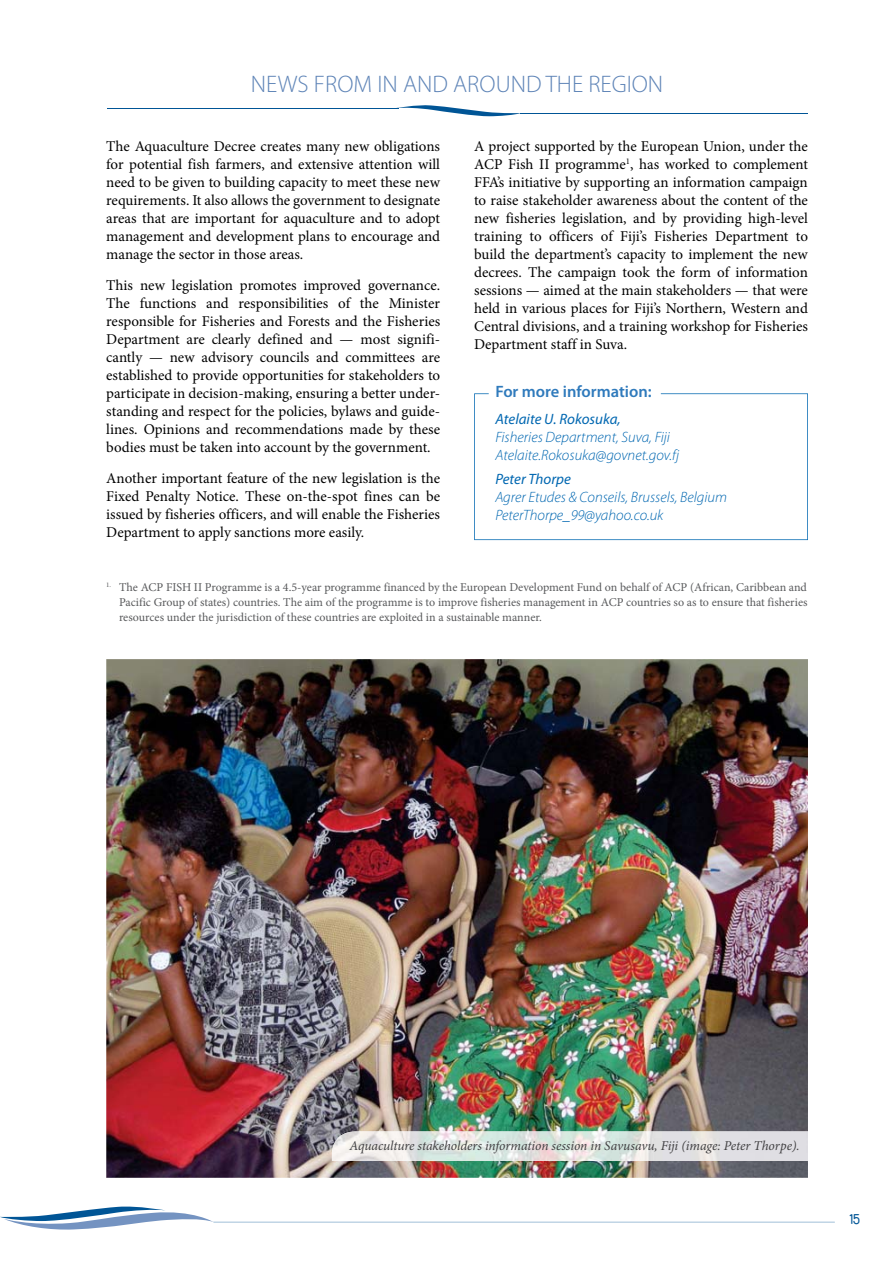
<style>
.page{position:relative;width:893px;height:1263px;background:#fff}
.page>*{position:absolute;margin:0;border:0;box-sizing:border-box;transform-origin:0 0}
.t1{font:300 24px "Myriad Pro";color:#5e84b7}
.t2{font:600 16.5px "Myriad Pro";color:#2f7abc}
.t3{font:15px/18px "Minion Pro";color:#000;text-align:justify}
.t4{font:italic 300 15px/18px "Myriad Pro";color:#0067b1}
.t5{font:italic 15px "Myriad Pro";color:#0067b1}
.t6{font:15px "Duepuntozero";color:#005596}
.t7{font:italic 13.5px "Minion Pro";letter-spacing:-.005em;color:#414042}
.t8{font:12px/15px "Minion Pro";color:#58595b;text-align:justify}
</style>
<div class="page">
<svg style="left:0;top:1206px;width:835px;height:24px"></svg>
<hr style="left:520px;top:113px;width:288px;height:1px;background:#005596">
<hr style="left:107px;top:108px;width:291px;height:1px;background:#005596">
<svg style="left:396px;top:105px;width:124px;height:11px"></svg>
<svg style="left:474px;top:393px;width:334px;height:147px"></svg>
<img style="left:106px;top:659px;width:702px;height:519px">
<img style="left:332px;top:1131px;width:476px;height:30px">
<h1 class="t1" style="left:251px;top:75px;width:414px">NEWS FROM IN AND AROUND THE REGION</h1>
<p class="t3" style="left:106px;top:139px;width:335px">The Aquaculture Decree creates many new obligations for potential fish farmers, and extensive attention will need to be given to building capacity to meet these new requirements. It also allows the government to designate areas that are important for aquaculture and to adopt management and development plans to encourage and manage the sector in those areas.</p>
<p class="t3" style="left:106px;top:277px;width:335px">This new legislation promotes improved governance.<br>The functions and responsibilities of the Minister responsible for Fisheries and Forests and the Fisheries Department are clearly defined and — most signifi&shy;cantly — new advisory councils and committees are established to provide opportunities for stakeholders to participate in decision-making, ensuring a better under&shy;standing and respect for the policies, bylaws and guide&shy;lines. Opinions and recommendations made by these bodies must be taken into account by the government.</p>
<p class="t3" style="left:106px;top:470px;width:335px">Another important feature of the new legislation is the Fixed Penalty Notice. These on-the-spot fines can be issued by fisheries officers, and will enable the Fisheries Department to apply sanctions more easily.</p>
<p class="t3" style="left:474px;top:139px;width:335px">A project supported by the European Union, under the ACP Fish II programme<sup>1</sup>, has worked to complement FFA’s initiative by supporting an information campaign to raise stakeholder awareness about the content of the new fisheries legislation, and by providing high-level training to officers of Fiji’s Fisheries Department to build the department’s capacity to implement the new decrees. The campaign took the form of information sessions — aimed at the main stakeholders — that were held in various places for Fiji’s Northern, Western and Central divisions, and a training workshop for Fisheries Department staff in Suva.</p>
<p class="t2" style="left:495px;top:385px;width:158px">For more information:</p>
<p class="t5" style="left:495px;top:413px;width:127px">Atelaite U. Rokosuka,</p>
<p class="t4" style="left:495px;top:429px;width:185px">Fisheries Department, Suva, Fiji<br>Atelaite.Rokosuka@govnet.gov.fj</p>
<p class="t5" style="left:495px;top:473px;width:77px">Peter Thorpe</p>
<p class="t4" style="left:495px;top:489px;width:233px">Agrer Etudes &amp; Conseils, Brussels, Belgium<br>PeterThorpe_99@yahoo.co.uk</p>
<p class="t8" style="left:119px;top:581px;width:690px;text-indent:-13px"><sup>1.</sup> The ACP FISH II Programme is a 4.5-year programme financed by the European Development Fund on behalf of ACP (African, Caribbean and Pacific Group of states) countries. The aim of the programme is to improve fisheries management in ACP countries so as to ensure that fisheries resources under the jurisdiction of these countries are exploited in a sustainable manner.</p>
<p class="t7" style="left:349px;top:1141px;width:452px">Aquaculture stakeholders information session in Savusavu, Fiji (image: Peter Thorpe).</p>
<p class="t6" style="left:850px;top:1211px;width:12px">15</p>
</div>
